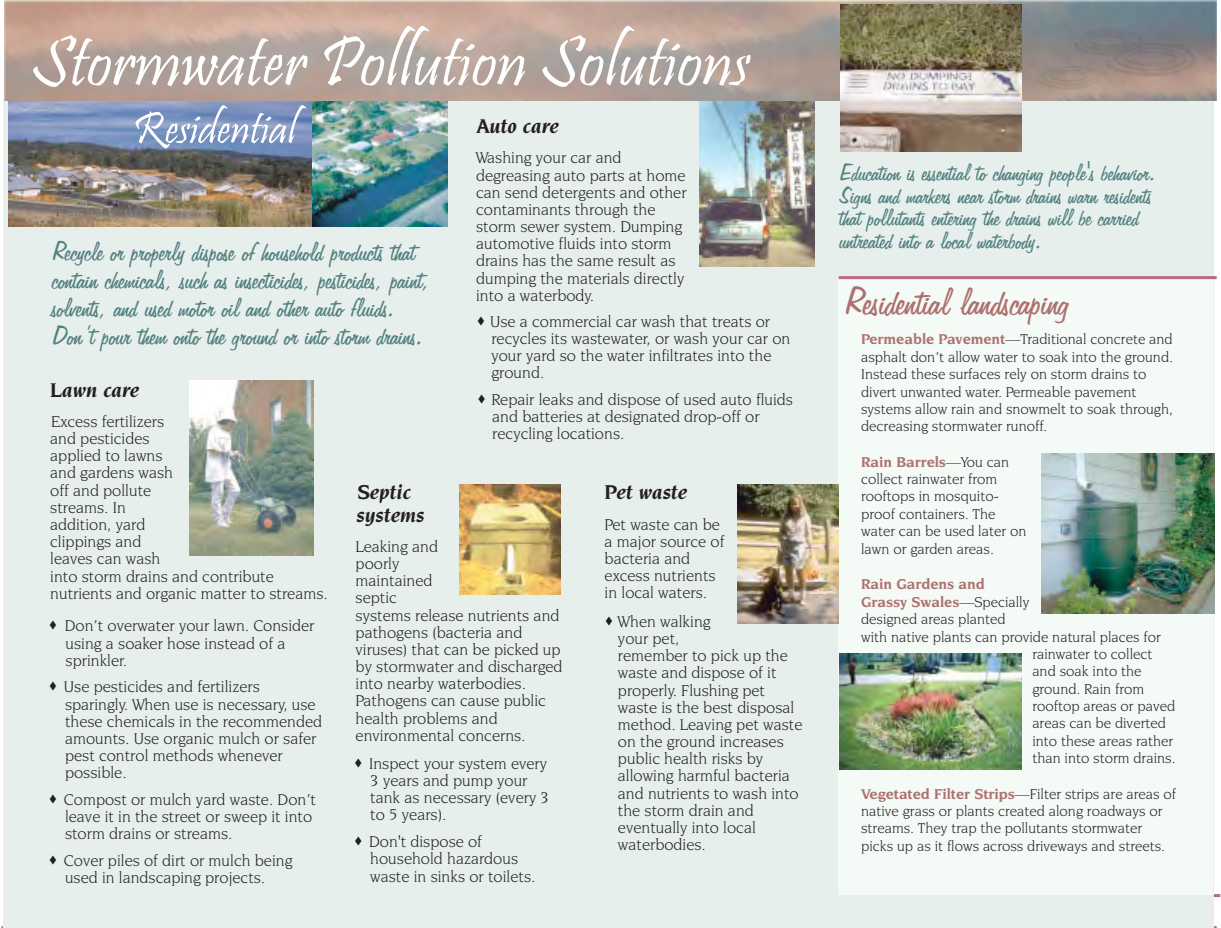
<style>
.page{position:relative;width:1221px;height:928px;background:#fff}
.page>*{position:absolute;margin:0;border:0;box-sizing:border-box;transform-origin:0 0}
.t1{font:72px "Pristina";color:#fff}
.t2{font:43.5px "Freehand 575 BT Regular B";color:#ad706f}
.t3{font:30px "Freehand 575 BT Regular B";color:#538181}
.t4{font:27px/22.5px "Freehand 575 BT Regular B";color:#538181}
.t5{font:italic 700 21px "Novarese IT Cby BT";color:#231f1f}
.t6{font:16.5px/17.1px "Novarese IT Cby BT";color:#231f1f}
.t7{font:15px/17.4px "Novarese IT Cby BT";color:#231f1f}
.t8{font:700 15px "Novarese IT Cby BT";color:#ad706f}
.s1{font-weight:700;color:#ad706f}
.s2{font-weight:400;color:#231f1f}
</style>
<div class="page">
<hr style="left:13px;top:927px;width:849px;height:1px;background:#be6887">
<hr style="left:839px;top:893px;width:381px;height:3px;background:#be6887">
<div style="left:3px;top:99px;width:1210px;height:828px;background:#e6efeb"></div>
<img style="left:310px;top:101px;width:137px;height:126px">
<img style="left:459px;top:484px;width:101px;height:110px">
<div style="left:839px;top:278px;width:374px;height:616px;background:#f4faf6"></div>
<img style="left:1042px;top:453px;width:173px;height:160px">
<img style="left:8px;top:101px;width:303px;height:125px">
<svg style="left:135px;top:105px;width:171px;height:43px;background:#93a7cb"></svg>
<img style="left:737px;top:485px;width:101px;height:138px">
<img style="left:4px;top:0;width:1213px;height:100px">
<img style="left:840px;top:5px;width:182px;height:147px">
<img style="left:190px;top:380px;width:124px;height:175px">
<img style="left:700px;top:101px;width:114px;height:166px">
<img style="left:839px;top:653px;width:183px;height:116px">
<hr style="left:839px;top:276px;width:378px;height:3px;background:#be6887">
<p class="t1" style="left:31px;top:26px;width:721px">Stormwater Pollution Solutions</p>
<p class="t5" style="left:476px;top:117px;width:84px">Auto care</p>
<p class="t6" style="left:476px;top:150px;width:212px">Washing your car and degreasing auto parts at home can send detergents and other contaminants through the storm sewer system. Dumping</p>
<p class="t3" style="left:53px;top:232px;width:365px">Recycle or properly dispose of household products that</p>
<p class="t6" style="left:476px;top:236px;width:201px">automotive fluids into storm drains has the same result as</p>
<p class="t3" style="left:53px;top:260px;width:379px">contain chemicals, such as insecticides, pesticides, paint,</p>
<p class="t6" style="left:476px;top:270px;width:210px">dumping the materials directly</p>
<p class="t3" style="left:53px;top:288px;width:345px">solvents, and used motor oil and other auto fluids.</p>
<p class="t6" style="left:476px;top:287px;width:119px">into a waterbody.</p>
<p class="t3" style="left:53px;top:316px;width:373px">Don’t pour them onto the ground or into storm drains.</p>
<p class="t6" style="left:490px;top:313px;width:302px">Use a commercial car wash that treats or recycles its wastewater, or wash your car on your yard so the water infiltrates into the ground.</p>
<p class="t5" style="left:50px;top:381px;width:90px">Lawn care</p>
<p class="t6" style="left:491px;top:391px;width:303px">Repair leaks and dispose of used auto fluids and batteries at designated drop-off or</p>
<p class="t6" style="left:51px;top:414px;width:115px">Excess fertilizers</p>
<p class="t6" style="left:492px;top:426px;width:134px">recycling locations.</p>
<p class="t6" style="left:50px;top:431px;width:124px">and pesticides applied to lawns and gardens wash off and pollute</p>
<p class="t5" style="left:357px;top:483px;width:55px">Septic</p>
<p class="t5" style="left:605px;top:483px;width:84px">Pet waste</p>
<p class="t6" style="left:50px;top:499px;width:77px">streams. In</p>
<p class="t5" style="left:357px;top:506px;width:69px">systems</p>
<p class="t6" style="left:50px;top:517px;width:97px">addition, yard</p>
<p class="t6" style="left:605px;top:516px;width:117px">Pet waste can be</p>
<p class="t6" style="left:50px;top:534px;width:93px">clippings and</p>
<p class="t6" style="left:605px;top:533px;width:121px">a major source of</p>
<p class="t6" style="left:356px;top:538px;width:84px">Leaking and</p>
<p class="t6" style="left:50px;top:551px;width:112px">leaves can wash</p>
<p class="t6" style="left:605px;top:550px;width:87px">bacteria and</p>
<p class="t6" style="left:356px;top:556px;width:45px">poorly</p>
<p class="t6" style="left:50px;top:568px;width:225px">into storm drains and contribute</p>
<p class="t6" style="left:356px;top:573px;width:78px">maintained</p>
<p class="t6" style="left:605px;top:568px;width:113px">excess nutrients</p>
<p class="t6" style="left:50px;top:585px;width:279px">nutrients and organic matter to streams.</p>
<p class="t6" style="left:605px;top:585px;width:104px">in local waters.</p>
<p class="t6" style="left:356px;top:590px;width:205px">septic<br>systems release nutrients and</p>
<p class="t6" style="left:65px;top:618px;width:251px">Don’t overwater your lawn. Consider</p>
<p class="t6" style="left:618px;top:613px;width:94px">When walking</p>
<p class="t6" style="left:356px;top:624px;width:168px">pathogens (bacteria and</p>
<p class="t6" style="left:66px;top:635px;width:221px">using a soaker hose instead of a</p>
<p class="t6" style="left:618px;top:631px;width:63px">your pet,</p>
<p class="t6" style="left:356px;top:641px;width:207px">viruses) that can be picked up</p>
<p class="t6" style="left:66px;top:652px;width:63px">sprinkler.</p>
<p class="t6" style="left:618px;top:648px;width:171px">remember to pick up the</p>
<p class="t6" style="left:356px;top:659px;width:208px">by stormwater and discharged</p>
<p class="t6" style="left:618px;top:665px;width:160px">waste and dispose of it</p>
<p class="t6" style="left:64px;top:679px;width:197px">Use pesticides and fertilizers</p>
<p class="t6" style="left:356px;top:676px;width:172px">into nearby waterbodies.</p>
<p class="t6" style="left:618px;top:682px;width:149px">properly. Flushing pet</p>
<p class="t6" style="left:65px;top:696px;width:252px">sparingly. When use is necessary, use</p>
<p class="t6" style="left:356px;top:693px;width:192px">Pathogens can cause public</p>
<p class="t6" style="left:618px;top:699px;width:178px">waste is the best disposal</p>
<p class="t6" style="left:65px;top:713px;width:259px">these chemicals in the recommended</p>
<p class="t6" style="left:356px;top:710px;width:144px">health problems and</p>
<p class="t6" style="left:618px;top:716px;width:186px">method. Leaving pet waste</p>
<p class="t6" style="left:65px;top:730px;width:253px">amounts. Use organic mulch or safer</p>
<p class="t6" style="left:356px;top:727px;width:171px">environmental concerns.</p>
<p class="t6" style="left:618px;top:733px;width:167px">on the ground increases</p>
<p class="t6" style="left:65px;top:747px;width:219px">pest control methods whenever</p>
<p class="t6" style="left:369px;top:755px;width:180px">Inspect your system every</p>
<p class="t6" style="left:618px;top:751px;width:147px">public health risks by</p>
<p class="t6" style="left:65px;top:765px;width:63px">possible.</p>
<p class="t6" style="left:370px;top:772px;width:159px">3 years and pump your</p>
<p class="t6" style="left:618px;top:768px;width:174px">allowing harmful bacteria</p>
<p class="t6" style="left:370px;top:790px;width:180px">tank as necessary (every 3</p>
<p class="t6" style="left:618px;top:785px;width:182px">and nutrients to wash into</p>
<p class="t6" style="left:64px;top:791px;width:254px">Compost or mulch yard waste. Don’t</p>
<p class="t6" style="left:618px;top:802px;width:137px">the storm drain and</p>
<p class="t6" style="left:65px;top:808px;width:249px">leave it in the street or sweep it into</p>
<p class="t6" style="left:370px;top:807px;width:78px">to 5 years).</p>
<p class="t6" style="left:618px;top:819px;width:139px">eventually into local</p>
<p class="t6" style="left:65px;top:826px;width:169px">storm drains or streams.</p>
<p class="t6" style="left:369px;top:833px;width:114px">Don't dispose of</p>
<p class="t6" style="left:618px;top:836px;width:89px">waterbodies.</p>
<p class="t6" style="left:64px;top:852px;width:230px">Cover piles of dirt or mulch being</p>
<p class="t6" style="left:370px;top:851px;width:149px">household hazardous</p>
<p class="t6" style="left:65px;top:869px;width:202px">used in landscaping projects.</p>
<p class="t6" style="left:370px;top:868px;width:167px">waste in sinks or toilets.</p>
<p class="t4" style="left:840px;top:160px;width:318px">Education is essential to changing people's behavior.<br>Signs and markers near storm drains warn residents that pollutants entering the drains will be carried untreated into a local waterbody.</p>
<p class="t2" style="left:846px;top:274px;width:227px">Residential landscaping</p>
<p class="t7" style="left:861px;top:331px;width:313px"><span class="s1">Permeable Pavement</span> —Traditional concrete and asphalt don’t allow water to soak into the ground.<br>Instead these surfaces rely on storm drains to divert unwanted water. Permeable pavement systems allow rain and snowmelt to soak through, decreasing stormwater runoff.</p>
<p class="t7" style="left:861px;top:454px;width:167px"><span class="s1">Rain Barrels</span> —You can collect rainwater from rooftops in mosquito&shy;proof containers. The water can be used later on lawn or garden areas.</p>
<p class="t8" style="left:861px;top:577px;width:125px">Rain Gardens and</p>
<p class="t8" style="left:861px;top:595px;width:170px">Grassy Swales <span class="s2">—Specially</span></p>
<p class="t7" style="left:861px;top:611px;width:146px">designed areas planted</p>
<p class="t7" style="left:861px;top:628px;width:301px">with native plants can provide natural places for</p>
<p class="t7" style="left:1032px;top:646px;width:122px">rainwater to collect</p>
<p class="t7" style="left:1032px;top:663px;width:111px">and soak into the</p>
<p class="t7" style="left:1032px;top:680px;width:114px">ground. Rain from</p>
<p class="t7" style="left:1032px;top:698px;width:144px">rooftop areas or paved</p>
<p class="t7" style="left:1032px;top:715px;width:135px">areas can be diverted</p>
<p class="t7" style="left:1032px;top:732px;width:143px">into these areas rather</p>
<p class="t7" style="left:1032px;top:750px;width:145px">than into storm drains.</p>
<p class="t7" style="left:861px;top:785px;width:317px"><span class="s1">Vegetated Filter Strips</span> —Filter strips are areas of native grass or plants created along roadways or streams. They trap the pollutants stormwater picks up as it flows across driveways and streets.</p>
</div>
